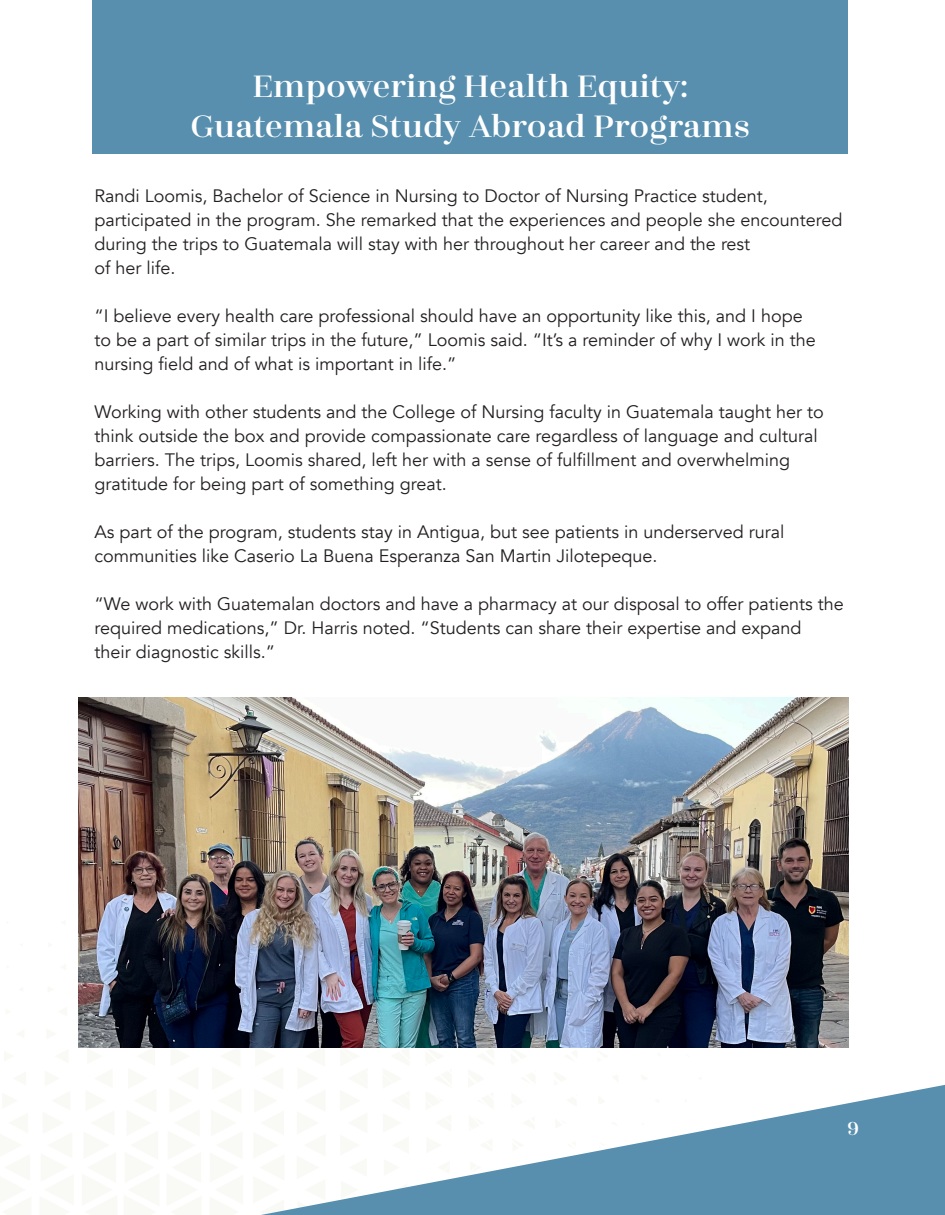
<style>
.page{position:relative;width:945px;height:1215px;background:#fff}
.page>*{position:absolute;margin:0;border:0;box-sizing:border-box;transform-origin:0 0}
.t1{font:600 34.5px/40.5px "Zahrah";color:#fff;text-align:center}
.t2{font:600 21px "Zahrah";color:#fff}
.List_Paragraph{font:18px/24px "Avenir";color:#231f20}
</style>
<div class="page">
<svg style="left:261px;top:1085px;width:684px;height:130px"></svg>
<div style="left:92px;top:0;width:756px;height:154px;background:#588fae"></div>
<img style="left:79px;top:698px;width:769px;height:350px">
<p class="t1" style="left:191px;top:65px;width:561px">Empowering Health Equity:<br>Guatemala Study Abroad Programs</p>
<p class="List_Paragraph" style="left:94px;top:184px;width:750px">Randi Loomis, Bachelor of Science in Nursing to Doctor of Nursing Practice student, participated in the program. She remarked that the experiences and people she encountered during the trips to Guatemala will stay with her throughout her career and the rest</p>
<p class="List_Paragraph" style="left:94px;top:256px;width:82px">of her life.</p>
<p class="List_Paragraph" style="left:94px;top:304px;width:723px">“I believe every health care professional should have an opportunity like this, and I hope to be a part of similar trips in the future,” Loomis said. “It’s a reminder of why I work in the nursing field and of what is important in life.”</p>
<p class="List_Paragraph" style="left:94px;top:400px;width:731px">Working with other students and the College of Nursing faculty in Guatemala taught her to think outside the box and provide compassionate care regardless of language and cultural barriers. The trips, Loomis shared, left her with a sense of fulfillment and overwhelming gratitude for being part of something great.</p>
<p class="List_Paragraph" style="left:94px;top:520px;width:691px">As part of the program, students stay in Antigua, but see patients in underserved rural communities like Caserio La Buena Esperanza San Martin Jilotepeque.</p>
<p class="List_Paragraph" style="left:94px;top:592px;width:751px">“We work with Guatemalan doctors and have a pharmacy at our disposal to offer patients the</p>
<p class="List_Paragraph" style="left:94px;top:616px;width:708px">required medications,” Dr. Harris noted. “Students can share their expertise and expand</p>
<p class="List_Paragraph" style="left:94px;top:640px;width:182px">their diagnostic skills.”</p>
<p class="t2" style="left:847px;top:1117px;width:14px">9</p>
</div>
